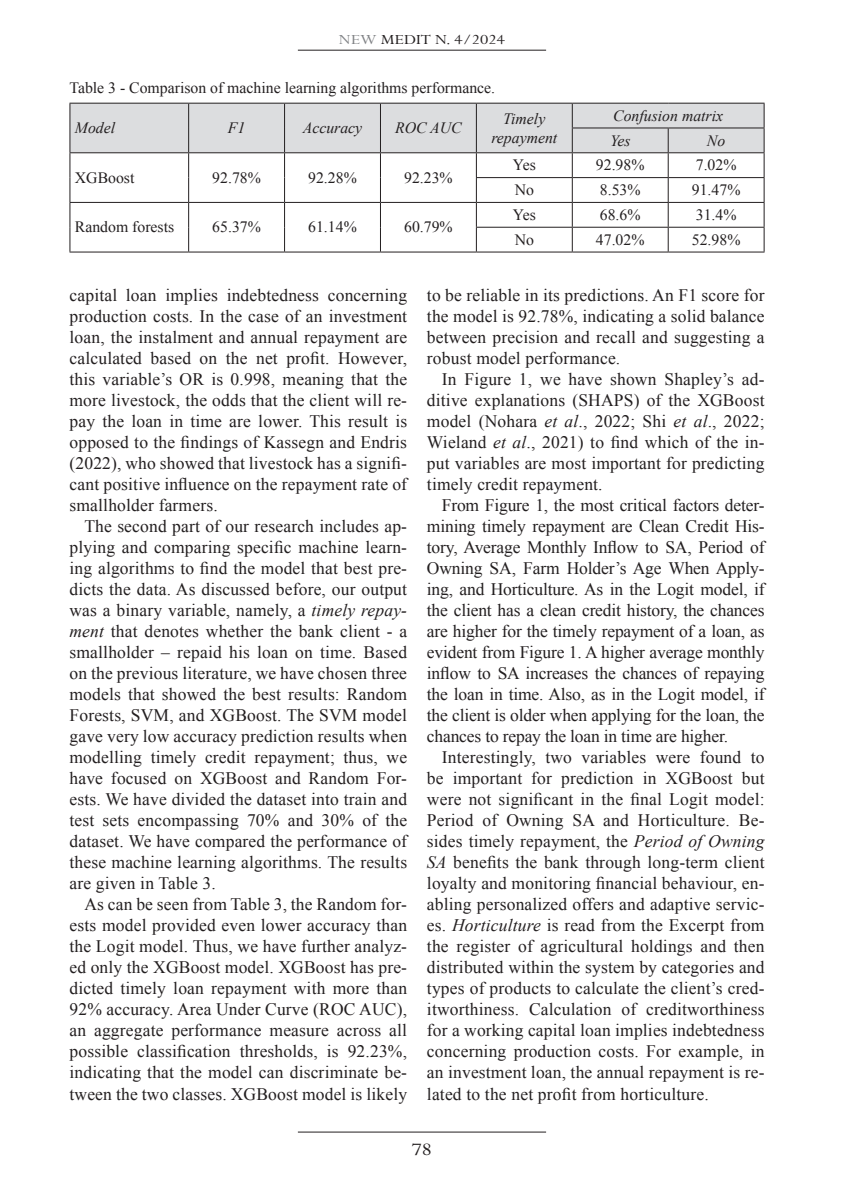
<style>
.page{position:relative;width:844px;height:1191px;background:#fff}
.page>*{position:absolute;margin:0;border:0;box-sizing:border-box;transform-origin:0 0}
.t1{font:19.6px "Perpetua Std";color:#231f20;scale:1.15 1}
._09_TESTO{font:17.5px/21px "Times New Roman";letter-spacing:.01em;color:#231f20;text-align:justify}
._10_TESTO_TABELLA{font:15.75px "Times New Roman";color:#231f20}
._10_dida{font:15.75px "Times New Roman";color:#231f20}
._10_testatina_Tabell{font:italic 15.75px/19.2px "Times New Roman";color:#231f20;text-align:center}
.t2{font:15.75px "Perpetua Std";color:#231f20;scale:1.15 1}
.s1{color:#808285}
.s2{font-style:italic}
</style>
<div class="page">
<hr style="left:298px;top:50px;width:248px;height:1px;background:#231f20">
<hr style="left:298px;top:1131px;width:248px;height:1px;background:#231f20">
<hr style="left:69px;top:252px;width:120px;height:1px;background:#231f20">
<hr style="left:189px;top:252px;width:95px;height:1px;background:#231f20">
<hr style="left:284px;top:252px;width:96px;height:1px;background:#231f20">
<hr style="left:380px;top:252px;width:96px;height:1px;background:#231f20">
<hr style="left:476px;top:252px;width:96px;height:1px;background:#231f20">
<hr style="left:572px;top:252px;width:96px;height:1px;background:#231f20">
<hr style="left:668px;top:252px;width:96px;height:1px;background:#231f20">
<svg style="left:69px;top:103px;width:695px;height:149px"></svg>
<p class="t2" style="left:339px;top:31px;width:146px"><span class="s1">NEW</span> MEDIT N. 4/2024</p>
<p class="_10_dida" style="left:69px;top:77px;width:427px">Table 3 - Comparison of machine learning algorithms performance.</p>
<p class="_10_testatina_Tabell" style="left:75px;top:118px;width:42px">Model</p>
<p class="_10_testatina_Tabell" style="left:228px;top:118px;width:19px">F1</p>
<p class="_10_testatina_Tabell" style="left:303px;top:118px;width:61px">Accuracy</p>
<p class="_10_testatina_Tabell" style="left:395px;top:118px;width:68px">ROC AUC</p>
<p class="_10_testatina_Tabell" style="left:491px;top:109px;width:67px">Timely repayment</p>
<p class="_10_testatina_Tabell" style="left:613px;top:106px;width:111px">Confusion matrix</p>
<p class="_10_testatina_Tabell" style="left:610px;top:131px;width:22px">Yes</p>
<p class="_10_testatina_Tabell" style="left:706px;top:131px;width:20px">No</p>
<p class="_10_TESTO_TABELLA" style="left:75px;top:167px;width:61px">XGBoost</p>
<p class="_10_TESTO_TABELLA" style="left:212px;top:167px;width:50px">92.78%</p>
<p class="_10_TESTO_TABELLA" style="left:308px;top:167px;width:50px">92.28%</p>
<p class="_10_TESTO_TABELLA" style="left:404px;top:167px;width:50px">92.23%</p>
<p class="_10_TESTO_TABELLA" style="left:75px;top:216px;width:101px">Random forests</p>
<p class="_10_TESTO_TABELLA" style="left:212px;top:216px;width:50px">65.37%</p>
<p class="_10_TESTO_TABELLA" style="left:308px;top:216px;width:50px">61.14%</p>
<p class="_10_TESTO_TABELLA" style="left:404px;top:216px;width:50px">60.79%</p>
<p class="_10_TESTO_TABELLA" style="left:512px;top:154px;width:24px">Yes</p>
<p class="_10_TESTO_TABELLA" style="left:595px;top:154px;width:50px">92.98%</p>
<p class="_10_TESTO_TABELLA" style="left:695px;top:154px;width:42px">7.02%</p>
<p class="_10_TESTO_TABELLA" style="left:514px;top:179px;width:21px">No</p>
<p class="_10_TESTO_TABELLA" style="left:599px;top:179px;width:42px">8.53%</p>
<p class="_10_TESTO_TABELLA" style="left:691px;top:179px;width:50px">91.47%</p>
<p class="_10_TESTO_TABELLA" style="left:512px;top:204px;width:24px">Yes</p>
<p class="_10_TESTO_TABELLA" style="left:599px;top:204px;width:42px">68.6%</p>
<p class="_10_TESTO_TABELLA" style="left:695px;top:204px;width:42px">31.4%</p>
<p class="_10_TESTO_TABELLA" style="left:514px;top:229px;width:21px">No</p>
<p class="_10_TESTO_TABELLA" style="left:595px;top:229px;width:50px">47.02%</p>
<p class="_10_TESTO_TABELLA" style="left:691px;top:229px;width:50px">52.98%</p>
<p class="_09_TESTO" style="left:69px;top:284px;width:339px">capital loan implies indebtedness concerning production costs. In the case of an investment loan, the instalment and annual repayment are calculated based on the net profit. However, this variable’s OR is 0.998, meaning that the more livestock, the odds that the client will re&shy;pay the loan in time are lower. This result is opposed to the findings of Kassegn and Endris (2022), who showed that livestock has a signifi&shy;cant positive influence on the repayment rate of smallholder farmers.</p>
<p class="_09_TESTO" style="left:69px;top:515px;width:339px;text-indent:15px">The second part of our research includes ap&shy;plying and comparing specific machine learn&shy;ing algorithms to find the model that best pre&shy;dicts the data. As discussed before, our output was a binary variable, namely, a <span class="s2">timely repay&shy;ment</span> that denotes whether the bank client - a smallholder – repaid his loan on time. Based on the previous literature, we have chosen three models that showed the best results: Random Forests, SVM, and XGBoost. The SVM model gave very low accuracy prediction results when modelling timely credit repayment; thus, we have focused on XGBoost and Random For&shy;ests. We have divided the dataset into train and test sets encompassing 70% and 30% of the dataset. We have compared the performance of these machine learning algorithms. The results are given in Table 3.</p>
<p class="_09_TESTO" style="left:69px;top:893px;width:339px;text-indent:15px">As can be seen from Table 3, the Random for&shy;ests model provided even lower accuracy than the Logit model. Thus, we have further analyz&shy;ed only the XGBoost model. XGBoost has pre&shy;dicted timely loan repayment with more than 92% accuracy. Area Under Curve (ROC AUC), an aggregate performance measure across all possible classification thresholds, is 92.23%, indicating that the model can discriminate be&shy;tween the two classes. XGBoost model is likely</p>
<p class="_09_TESTO" style="left:427px;top:284px;width:339px">to be reliable in its predictions. An F1 score for the model is 92.78%, indicating a solid balance between precision and recall and suggesting a robust model performance.</p>
<p class="_09_TESTO" style="left:427px;top:368px;width:339px;text-indent:15px">In Figure 1, we have shown Shapley’s ad&shy;ditive explanations (SHAPS) of the XGBoost model (Nohara <span class="s2">et al</span>., 2022; Shi <span class="s2">et al</span>., 2022; Wieland <span class="s2">et al</span>., 2021) to find which of the in&shy;put variables are most important for predicting timely credit repayment.</p>
<p class="_09_TESTO" style="left:427px;top:494px;width:339px;text-indent:15px">From Figure 1, the most critical factors deter&shy;mining timely repayment are Clean Credit His&shy;tory, Average Monthly Inflow to SA, Period of Owning SA, Farm Holder’s Age When Apply&shy;ing, and Horticulture. As in the Logit model, if the client has a clean credit history, the chances are higher for the timely repayment of a loan, as evident from Figure 1. A higher average monthly inflow to SA increases the chances of repaying the loan in time. Also, as in the Logit model, if the client is older when applying for the loan, the chances to repay the loan in time are higher.</p>
<p class="_09_TESTO" style="left:427px;top:746px;width:339px;text-indent:15px">Interestingly, two variables were found to be important for prediction in XGBoost but were not significant in the final Logit model:<br>Period of Owning SA and Horticulture. Be&shy;sides timely repayment, the <span class="s2">Period of Owning SA</span> benefits the bank through long-term client loyalty and monitoring financial behaviour, en&shy;abling personalized offers and adaptive servic&shy;es. <span class="s2">Horticulture</span> is read from the Excerpt from the register of agricultural holdings and then distributed within the system by categories and types of products to calculate the client’s cred&shy;itworthiness. Calculation of creditworthiness for a working capital loan implies indebtedness concerning production costs. For example, in an investment loan, the annual repayment is re&shy;lated to the net profit from horticulture.</p>
<p class="t1" style="left:411px;top:1139px;width:19px">78</p>
</div>
